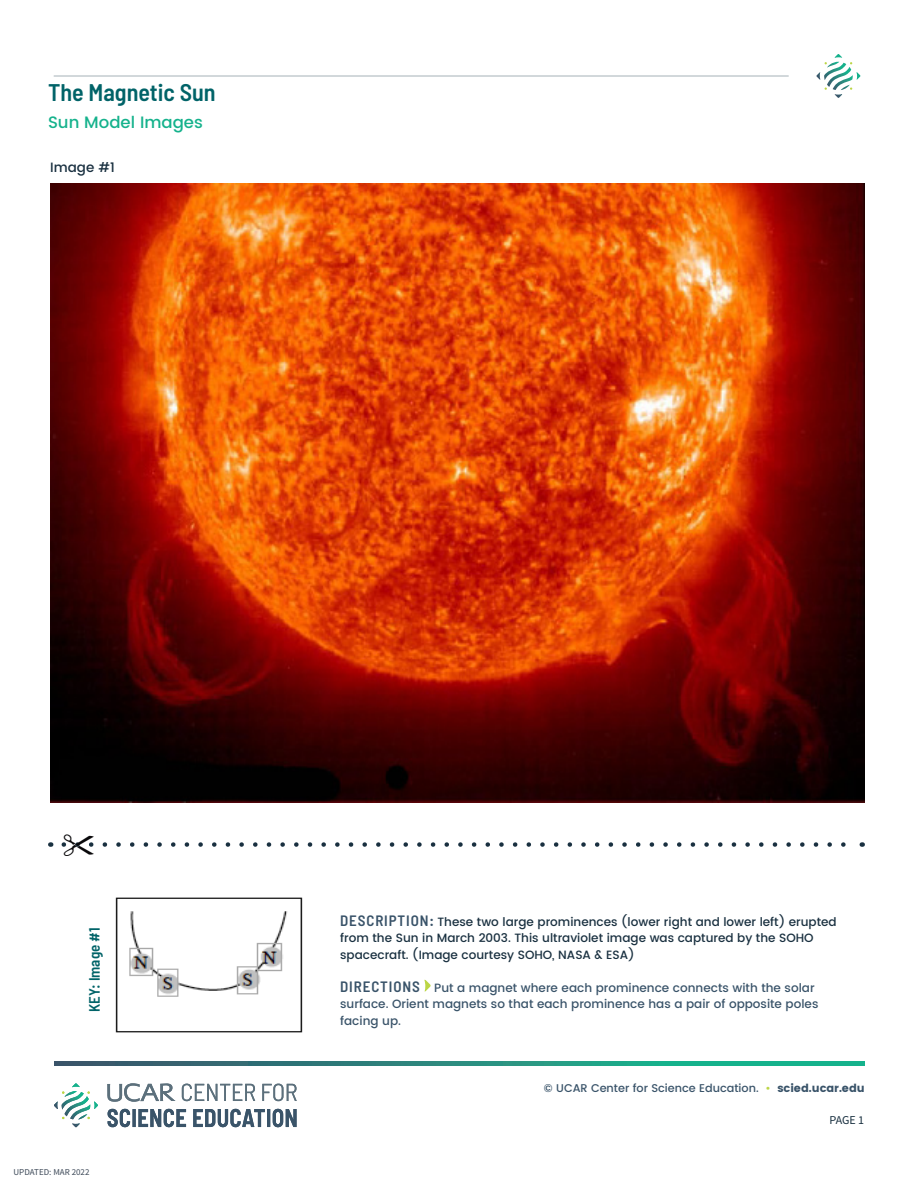
<style>
.page{position:relative;width:918px;height:1188px;background:#fff}
.page>*{position:absolute;margin:0;border:0;box-sizing:border-box;transform-origin:0 0}
.t1{font:600 semi-condensed 24px "Barlow";color:#006368}
.t2{font:500 16.5px "Poppins";color:#15b28c}
.t3{font:600 semi-condensed 15px "Barlow";color:#006368}
.t4{font:500 13.5px "Poppins";color:#193040}
.copy_within_a_table{font:500 12px/16.5px "Poppins";color:#193040}
.directions_copy{font:500 12px/16.5px "Poppins";color:#395369}
.t5{font:12px "Source Sans Pro";color:#193040}
.t6{font:500 11.25px "Poppins";color:#395369}
.t7{font:9px "Source Sans Pro";color:#3e4a59}
.s1{font-family:"Barlow";font-weight:600;font-stretch:semi-condensed;font-size:15px;color:#395369}
.s2{font-family:"Barlow";font-weight:600;font-stretch:semi-condensed;font-size:15px}
.s3{color:#bcd646}
.s4{font-weight:400}
</style>
<div class="page">
<hr style="left:54px;top:76px;width:734px;height:1px;background:#5c707c">
<svg style="left:816px;top:54px;width:44px;height:44px"></svg>
<svg style="left:54px;top:1062px;width:811px;height:4px;background:#278b7e"></svg>
<svg style="left:108px;top:1109px;width:78px;height:18px"></svg>
<svg style="left:193px;top:1109px;width:104px;height:18px"></svg>
<svg style="left:182px;top:1084px;width:73px;height:17px"></svg>
<svg style="left:262px;top:1084px;width:35px;height:17px"></svg>
<svg style="left:107px;top:1083px;width:69px;height:19px"></svg>
<svg style="left:54px;top:1083px;width:44px;height:44px"></svg>
<img style="left:50px;top:183px;width:815px;height:620px">
<svg style="left:424px;top:980px;width:7px;height:12px"></svg>
<img style="left:115px;top:897px;width:188px;height:136px">
<svg style="left:64px;top:842px;width:782px;height:5px"></svg>
<h1 class="t1" style="left:48px;top:78px;width:169px">The Magnetic Sun</h1>
<h2 class="t2" style="left:48px;top:110px;width:156px">Sun Model Images</h2>
<h3 class="t4" style="left:50px;top:158px;width:66px">Image #1</h3>
<h1 class="t3" style="left:85px;top:1012px;width:86px;rotate:-90deg">KEY: Image #1</h1>
<p class="t7" style="left:14px;top:1166px;width:78px">UPDATED: MAR 2022</p>
<p class="copy_within_a_table" style="left:340px;top:913px;width:498px"><span class="s1">DESCRIPTION:</span> These two large prominences (lower right and lower left) erupted from the Sun in March 2003. This ultraviolet image was captured by the SOHO spacecraft. (Image courtesy SOHO, NASA &amp; ESA)</p>
<p class="directions_copy" style="left:340px;top:979px;width:480px"><span class="s2">DIRECTIONS</span> Put a magnet where each prominence connects with the solar surface. Orient magnets so that each prominence has a pair of opposite poles facing up.</p>
<p class="t6" style="left:544px;top:1080px;width:322px">© UCAR Center for Science Education. <span class="s3">•</span> <span class="s4">scied.ucar.edu</span></p>
<p class="t5" style="left:829px;top:1112px;width:36px">PAGE 1</p>
</div>
